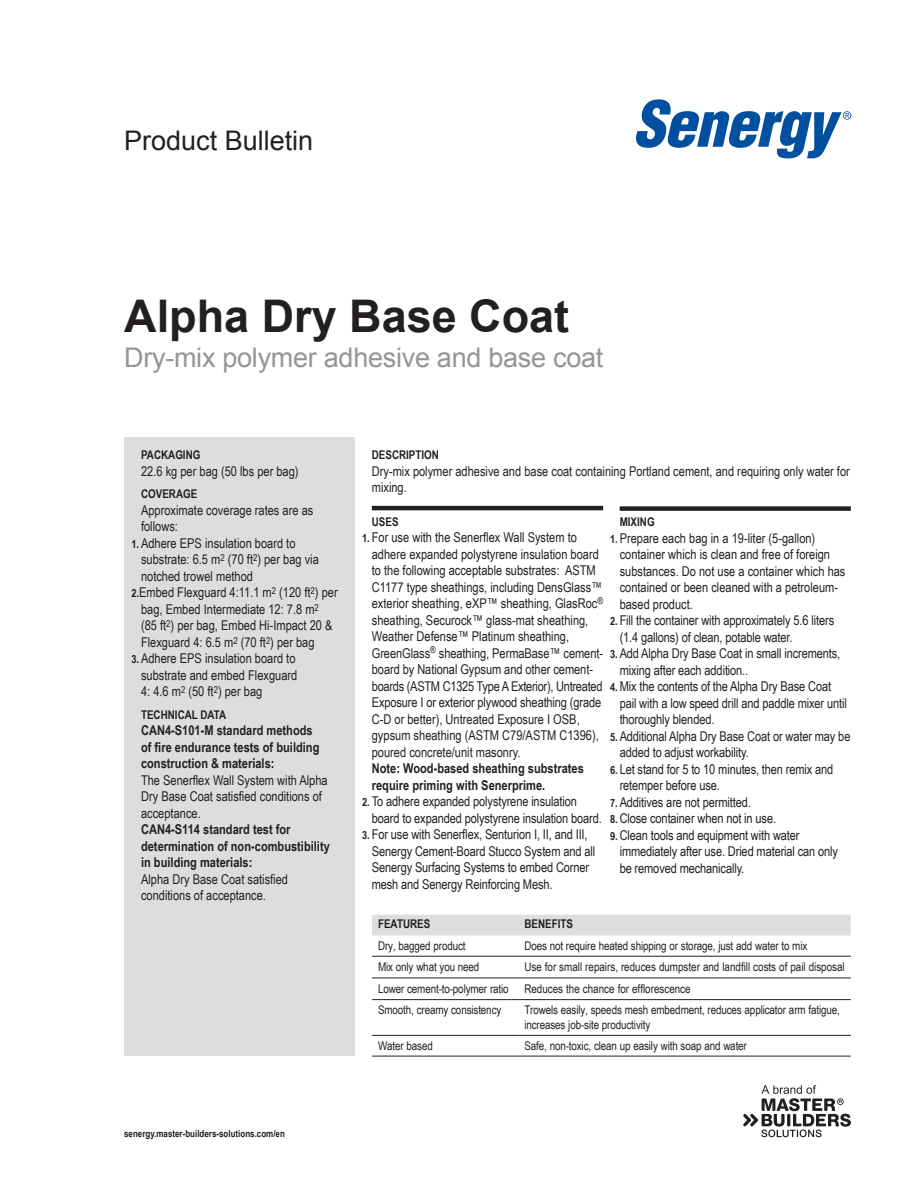
<style>
.page{position:relative;width:918px;height:1188px;background:#fff}
.page>*{position:absolute;margin:0;border:0;box-sizing:border-box;transform-origin:0 0}
.t1{font:700 45px "Arial";color:#231f20}
.t2{font:27px "Arial";letter-spacing:-.01em;color:#939598}
.t3{font:27px "Arial";color:#231f20}
.t4{font:13.5px/16.5px "Arial Narrow";color:#231f20}
.t5{font:700 13.5px/16.5px "Arial Narrow";color:#231f20}
.t6{font:12px/15px "Arial Narrow";letter-spacing:-.01em;color:#231f20}
.t7{font:700 12px "Arial Narrow";color:#231f20}
.t8{font:700 9.75px "Arial Narrow";color:#231f20}
.s1{font-weight:700;font-size:11.25px}
</style>
<div class="page">
<svg style="left:636px;top:99px;width:215px;height:59px"></svg>
<svg style="left:743px;top:1085px;width:108px;height:52px"></svg>
<div style="left:125px;top:437px;width:230px;height:619px;background:#dcdddf"></div>
<div style="left:372px;top:915px;width:479px;height:20px;background:#dcdddf"></div>
<hr style="left:372px;top:956px;width:146px;height:1px;background:#231f20">
<hr style="left:518px;top:956px;width:333px;height:1px;background:#231f20">
<hr style="left:372px;top:978px;width:146px;height:1px;background:#231f20">
<hr style="left:518px;top:978px;width:333px;height:1px;background:#231f20">
<hr style="left:372px;top:999px;width:146px;height:1px;background:#231f20">
<hr style="left:518px;top:999px;width:333px;height:1px;background:#231f20">
<hr style="left:372px;top:1035px;width:146px;height:1px;background:#231f20">
<hr style="left:518px;top:1035px;width:333px;height:1px;background:#231f20">
<hr style="left:372px;top:1056px;width:146px;height:1px;background:#231f20">
<hr style="left:518px;top:1056px;width:333px;height:1px;background:#231f20">
<hr style="left:372px;top:506px;width:231px;height:4px;background:#231f20">
<div style="left:620px;top:506px;width:231px;height:5px;background:#231f20"></div>
<h2 class="t3" style="left:124px;top:122px;width:191px">Product Bulletin</h2>
<h1 class="t1" style="left:124px;top:287px;width:447px">Alpha Dry Base Coat</h1>
<h2 class="t2" style="left:124px;top:340px;width:481px">Dry-mix polymer adhesive and base coat</h2>
<p class="t7" style="left:141px;top:448px;width:61px">PACKAGING</p>
<p class="t4" style="left:141px;top:462px;width:159px">22.6 kg per bag (50 lbs per bag)</p>
<p class="t7" style="left:141px;top:487px;width:58px">COVERAGE</p>
<p class="t4" style="left:141px;top:501px;width:174px">Approximate coverage rates are as follows:</p>
<p class="t4" style="left:131px;top:534px;width:166px"><span class="s1">1.</span> Adhere EPS insulation board to</p>
<p class="t4" style="left:141px;top:551px;width:179px">substrate: 6.5 m<sup>2</sup> (70 ft<sup>2</sup>) per bag via</p>
<p class="t4" style="left:141px;top:567px;width:113px">notched trowel method</p>
<p class="t4" style="left:131px;top:584px;width:208px"><span class="s1">2.</span>Embed Flexguard 4:11.1 m<sup>2</sup> (120 ft<sup>2</sup>) per</p>
<p class="t4" style="left:141px;top:600px;width:179px">bag, Embed Intermediate 12: 7.8 m<sup>2</sup></p>
<p class="t4" style="left:141px;top:617px;width:193px">(85 ft<sup>2</sup>) per bag, Embed Hi-Impact 20 &amp;</p>
<p class="t4" style="left:141px;top:633px;width:175px">Flexguard 4: 6.5 m<sup>2</sup> (70 ft<sup>2</sup>) per bag</p>
<p class="t4" style="left:141px;top:650px;width:158px;text-indent:-10px"><span class="s1">3.</span> Adhere EPS insulation board to substrate and embed Flexguard<br>4: 4.6 m<sup>2</sup> (50 ft<sup>2</sup>) per bag</p>
<p class="t7" style="left:141px;top:707px;width:87px">TECHNICAL DATA</p>
<p class="t5" style="left:141px;top:722px;width:180px">CAN4-S101-M standard methods of fire endurance tests of building construction &amp; materials:</p>
<p class="t4" style="left:141px;top:771px;width:188px">The Senerflex Wall System with Alpha<br>Dry Base Coat satisfied conditions of acceptance.</p>
<p class="t5" style="left:141px;top:821px;width:190px">CAN4-S114 standard test for determination of non-combustibility in building materials:</p>
<p class="t4" style="left:141px;top:870px;width:149px">Alpha Dry Base Coat satisfied conditions of acceptance.</p>
<p class="t7" style="left:372px;top:448px;width:69px">DESCRIPTION</p>
<p class="t4" style="left:372px;top:462px;width:480px">Dry-mix polymer adhesive and base coat containing Portland cement, and requiring only water for mixing.</p>
<p class="t7" style="left:372px;top:515px;width:28px">USES</p>
<p class="t4" style="left:372px;top:529px;width:233px;text-indent:-10px"><span class="s1">1.</span> For use with the Senerflex Wall System to adhere expanded polystyrene insulation board to the following acceptable substrates: ASTM C1177 type sheathings, including DensGlass™ exterior sheathing, eXP™ sheathing, GlasRoc<sup>® </sup>sheathing, Securock™ glass-mat sheathing, Weather Defense™ Platinum sheathing, GreenGlass<sup>®</sup> sheathing, PermaBase™ cement&shy;board by National Gypsum and other cement&shy;boards (ASTM C1325 Type A Exterior), Untreated Exposure I or exterior plywood sheathing (grade C-D or better), Untreated Exposure I OSB, gypsum sheathing (ASTM C79/ASTM C1396), poured concrete/unit masonry.</p>
<p class="t5" style="left:372px;top:760px;width:214px">Note: Wood-based sheathing substrates require priming with Senerprime.</p>
<p class="t4" style="left:372px;top:793px;width:232px;text-indent:-10px"><span class="s1">2.</span> To adhere expanded polystyrene insulation board to expanded polystyrene insulation board.</p>
<p class="t4" style="left:372px;top:826px;width:225px;text-indent:-10px"><span class="s1">3.</span> For use with Senerflex, Senturion I, II, and III, Senergy Cement-Board Stucco System and all Senergy Surfacing Systems to embed Corner mesh and Senergy Reinforcing Mesh.</p>
<p class="t7" style="left:620px;top:515px;width:36px">MIXING</p>
<p class="t4" style="left:620px;top:529px;width:227px;text-indent:-10px"><span class="s1">1.</span> Prepare each bag in a 19-liter (5-gallon) container which is clean and free of foreign substances. Do not use a container which has contained or been cleaned with a petroleum&shy;based product.</p>
<p class="t4" style="left:620px;top:612px;width:216px;text-indent:-10px"><span class="s1">2.</span> Fill the container with approximately 5.6 liters (1.4 gallons) of clean, potable water.</p>
<p class="t4" style="left:620px;top:645px;width:222px;text-indent:-10px"><span class="s1">3.</span> Add Alpha Dry Base Coat in small increments, mixing after each addition..</p>
<p class="t4" style="left:620px;top:678px;width:229px;text-indent:-10px"><span class="s1">4.</span> Mix the contents of the Alpha Dry Base Coat pail with a low speed drill and paddle mixer until thoroughly blended.</p>
<p class="t4" style="left:620px;top:727px;width:232px;text-indent:-10px"><span class="s1">5.</span> Additional Alpha Dry Base Coat or water may be added to adjust workability.</p>
<p class="t4" style="left:620px;top:760px;width:215px;text-indent:-10px"><span class="s1">6.</span> Let stand for 5 to 10 minutes, then remix and retemper before use.</p>
<p class="t4" style="left:610px;top:793px;width:142px"><span class="s1">7.</span> Additives are not permitted.</p>
<p class="t4" style="left:610px;top:810px;width:167px"><span class="s1">8.</span> Close container when not in use.</p>
<p class="t4" style="left:620px;top:826px;width:220px;text-indent:-10px"><span class="s1">9.</span> Clean tools and equipment with water immediately after use. Dried material can only be removed mechanically.</p>
<p class="t7" style="left:378px;top:917px;width:54px">FEATURES</p>
<p class="t7" style="left:524px;top:917px;width:50px">BENEFITS</p>
<p class="t6" style="left:378px;top:938px;width:89px">Dry, bagged product</p>
<p class="t6" style="left:524px;top:938px;width:284px">Does not require heated shipping or storage, just add water to mix</p>
<p class="t6" style="left:378px;top:959px;width:103px">Mix only what you need</p>
<p class="t6" style="left:524px;top:959px;width:322px">Use for small repairs, reduces dumpster and landfill costs of pail disposal</p>
<p class="t6" style="left:378px;top:980px;width:132px">Lower cement-to-polymer ratio</p>
<p class="t6" style="left:524px;top:980px;width:168px">Reduces the chance for efflorescence</p>
<p class="t6" style="left:378px;top:1002px;width:125px">Smooth, creamy consistency</p>
<p class="t6" style="left:524px;top:1002px;width:317px">Trowels easily, speeds mesh embedment, reduces applicator arm fatigue, increases job-site productivity</p>
<p class="t6" style="left:378px;top:1038px;width:56px">Water based</p>
<p class="t6" style="left:524px;top:1038px;width:224px">Safe, non-toxic, clean up easily with soap and water</p>
<p class="t8" style="left:124px;top:1128px;width:162px">senergy.master-builders-solutions.com/en</p>
</div>
